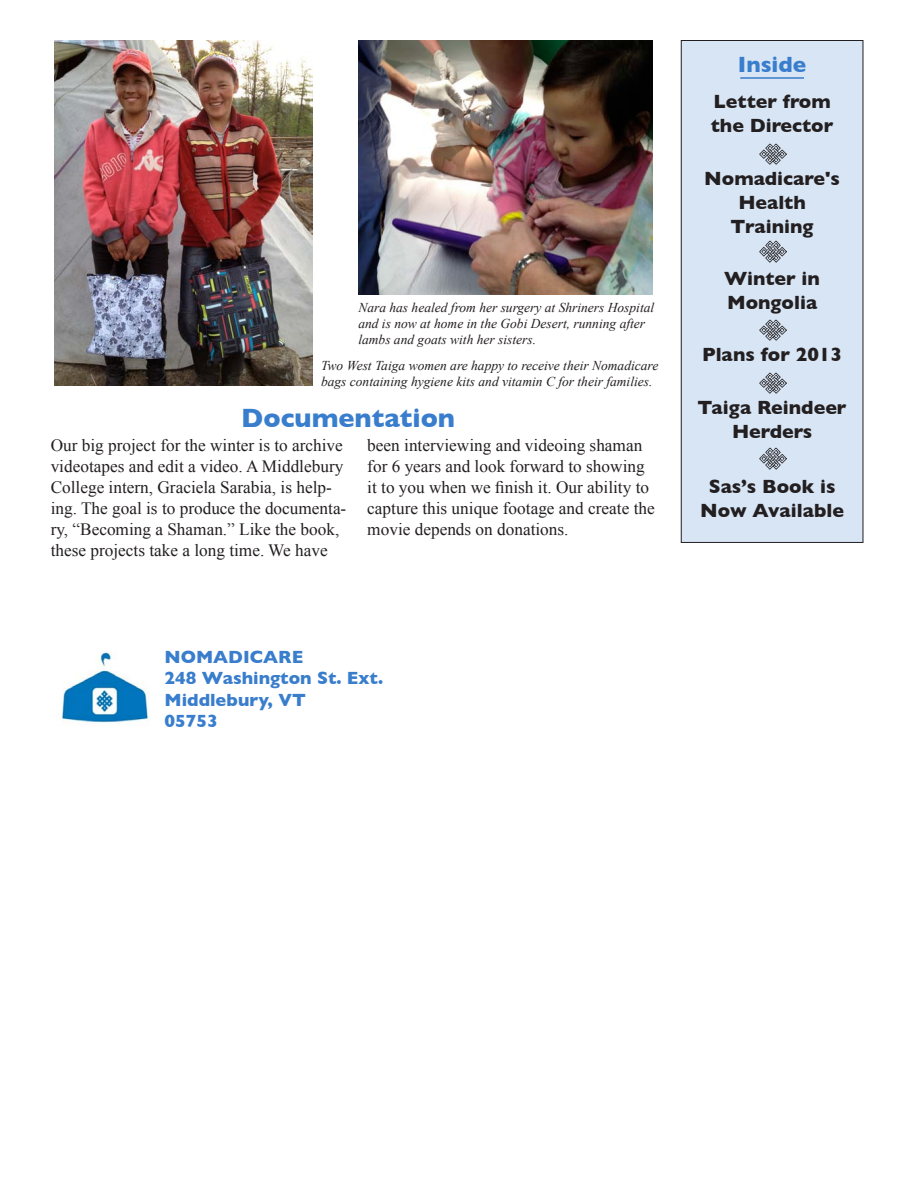
<style>
.page{position:relative;width:918px;height:1188px;background:#fff}
.page>*{position:absolute;margin:0;border:0;box-sizing:border-box;transform-origin:0 0}
.t1{font:700 27px "Gill Sans";color:#397dcd}
.t2{font:700 22.5px "Gill Sans";color:#397dcd}
.t3{font:700 19.5px/24px "Gill Sans";color:#231f20;text-align:center}
.t4{font:700 18px/21.6px "Gill Sans";color:#397dcd}
.t5{font:17.25px/21px "Times New Roman";color:#231f20}
.t6{font:italic 13.5px/16.2px "Times New Roman";color:#231f20}
</style>
<div class="page">
<img style="left:62px;top:651px;width:87px;height:72px">
<div style="left:681px;top:40px;width:182px;height:502px;background:#d7e5f5"></div>
<div style="left:681px;top:40px;width:182px;height:503px;border:1px solid #231f20"></div>
<hr style="left:740px;top:77px;width:64px;height:2px;background:#397dcd">
<img style="left:358px;top:40px;width:294px;height:255px">
<img style="left:54px;top:40px;width:259px;height:346px">
<img style="left:759px;top:143px;width:27px;height:22px">
<img style="left:759px;top:241px;width:27px;height:21px">
<img style="left:759px;top:319px;width:27px;height:22px">
<img style="left:759px;top:372px;width:27px;height:22px">
<img style="left:759px;top:448px;width:27px;height:21px">
<p class="t6" style="left:358px;top:299px;width:298px">Nara has healed from her surgery at Shriners Hospital and is now at home in the Gobi Desert, running after lambs and goats with her sisters.</p>
<p class="t6" style="left:321px;top:357px;width:339px">Two West Taiga women are happy to receive their Nomadicare bags containing hygiene kits and vitamin C for their families.</p>
<h1 class="t1" style="left:241px;top:402px;width:215px">Documentation</h1>
<p class="t5" style="left:51px;top:435px;width:297px">Our big project for the winter is to archive videotapes and edit a video. A Middlebury College intern, Graciela Sarabia, is help&shy;ing. The goal is to produce the documenta&shy;ry, “Becoming a Shaman.” Like the book, these projects take a long time. We have</p>
<p class="t5" style="left:367px;top:435px;width:289px">been interviewing and videoing shaman for 6 years and look forward to showing it to you when we finish it. Our ability to capture this unique footage and create the movie depends on donations.</p>
<p class="t4" style="left:164px;top:646px;width:220px">NOMADICARE<br>248 Washington St. Ext.<br>Middlebury, VT<br>05753</p>
<h2 class="t2" style="left:738px;top:52px;width:70px">Inside</h2>
<p class="t3" style="left:711px;top:90px;width:124px;text-align:left">Letter from the Director</p>
<p class="t3" style="left:704px;top:166px;width:137px">Nomadicare's<br>Health<br>Training</p>
<p class="t3" style="left:724px;top:266px;width:97px;text-align:left">Winter in<br>Mongolia</p>
<p class="t3" style="left:702px;top:343px;width:142px">Plans for 2013</p>
<p class="t3" style="left:698px;top:395px;width:150px">Taiga Reindeer<br>Herders</p>
<p class="t3" style="left:700px;top:475px;width:145px">Sas’s Book is<br>Now Available</p>
</div>
